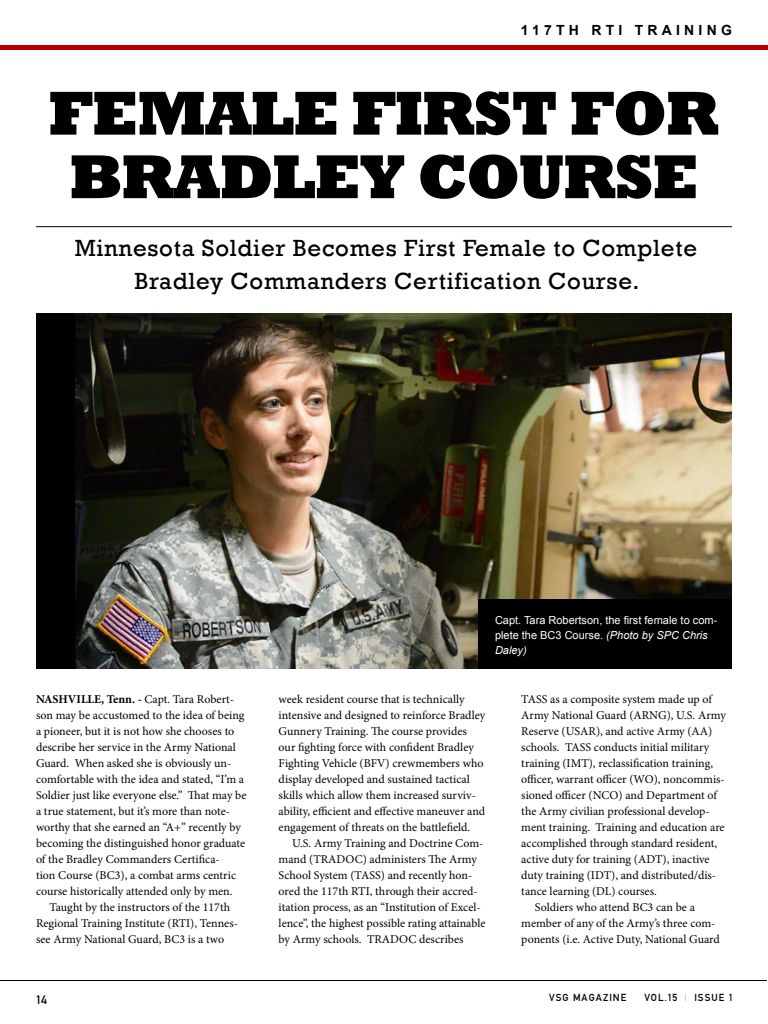
<style>
.page{position:relative;width:768px;height:1024px;background:#fff}
.page>*{position:absolute;margin:0;border:0;box-sizing:border-box;transform-origin:0 0}
.t1{font:800 63px/63.5px "Rockwell";letter-spacing:-.03em;color:#000;text-align:center}
.t2{font:24px/33px "Rockwell";letter-spacing:.03em;color:#000;text-align:center}
.t3{font:700 14px "Arial";letter-spacing:.3em;color:#000}
.t4{font:12px/16px "Minion Pro";color:#000}
.t5{font:12px "Alte DIN1451 Mittelschrift";color:#000}
.t6{font:11px/15px "Arial";color:#fff}
.t7{font:10px "Alte DIN1451 Mittelschrift";letter-spacing:.1em;color:#000}
.s1{font-weight:700}
.s2{font-style:italic}
.s3{color:#bfbcab}
</style>
<div class="page">
<hr style="left:0;top:980px;width:768px;height:1px;background:#000">
<img style="left:36px;top:313px;width:696px;height:356px">
<div style="left:478px;top:599px;width:254px;height:70px;background:#000"></div>
<hr style="left:36px;top:226px;width:696px;height:1px;background:#000">
<div style="left:0;top:45px;width:768px;height:5px;background:#b60000"></div>
<p class="t3" style="left:521px;top:21px;width:213px">117TH RTI TRAINING</p>
<h1 class="t1" style="left:49px;top:83px;width:672px">FEMALE FIRST FOR<br>BRADLEY COURSE</h1>
<h2 class="t2" style="left:75px;top:232px;width:624px">Minnesota Soldier Becomes First Female to Complete<br>Bradley Commanders Certification Course.</h2>
<p class="t4" style="left:36px;top:691px;width:212px"><span class="s1">NASHVILLE, Tenn. -</span> Capt. Tara Robert&shy;son may be accustomed to the idea of being a pioneer, but it is not how she chooses to describe her service in the Army National Guard. When asked she is obviously un&shy;comfortable with the idea and stated, “I’m a Soldier just like everyone else.” That may be a true statement, but it’s more than note&shy;worthy that she earned an “A+” recently by becoming the distinguished honor graduate of the Bradley Commanders Certifica-<br>tion Course (BC3), a combat arms centric course historically attended only by men.</p>
<p class="t4" style="left:36px;top:899px;width:204px;text-indent:14px">Taught by the instructors of the 117th<br>Regional Training Institute (RTI), Tennes&shy;see Army National Guard, BC3 is a two</p>
<p class="t5" style="left:36px;top:993px;width:13px">14</p>
<p class="t6" style="left:495px;top:613px;width:224px">Capt. Tara Robertson, the first female to com&shy;plete the BC3 Course. <span class="s2">(Photo by SPC Chris<br>Daley)</span></p>
<p class="t4" style="left:279px;top:691px;width:208px">week resident course that is technically intensive and designed to reinforce Bradley Gunnery Training. The course provides our fighting force with confident Bradley Fighting Vehicle (BFV) crewmembers who display developed and sustained tactical skills which allow them increased surviv&shy;ability, efficient and effective maneuver and engagement of threats on the battlefield.</p>
<p class="t4" style="left:279px;top:835px;width:208px;text-indent:14px">U.S. Army Training and Doctrine Com&shy;mand (TRADOC) administers The Army School System (TASS) and recently hon&shy;ored the 117th RTI, through their accred&shy;itation process, as an “Institution of Excel&shy;lence”, the highest possible rating attainable by Army schools. TRADOC describes</p>
<p class="t4" style="left:521px;top:691px;width:192px">TASS as a composite system made up of</p>
<p class="t4" style="left:521px;top:707px;width:206px">Army National Guard (ARNG), U.S. Army</p>
<p class="t4" style="left:521px;top:723px;width:193px">Reserve (USAR), and active Army (AA)</p>
<p class="t4" style="left:521px;top:739px;width:190px">schools. TASS conducts initial military</p>
<p class="t4" style="left:521px;top:755px;width:193px">training (IMT), reclassification training,</p>
<p class="t4" style="left:521px;top:771px;width:205px">officer, warrant officer (WO), noncommis-</p>
<p class="t4" style="left:521px;top:787px;width:197px">sioned officer (NCO) and Department of</p>
<p class="t4" style="left:521px;top:803px;width:190px">the Army civilian professional develop-</p>
<p class="t4" style="left:521px;top:819px;width:205px">ment training. Training and education are</p>
<p class="t4" style="left:521px;top:835px;width:197px">accomplished through standard resident,</p>
<p class="t4" style="left:521px;top:851px;width:190px">active duty for training (ADT), inactive</p>
<p class="t4" style="left:521px;top:867px;width:196px">duty training (IDT), and distributed/dis-</p>
<p class="t4" style="left:521px;top:883px;width:137px">tance learning (DL) courses.</p>
<p class="t4" style="left:535px;top:899px;width:162px">Soldiers who attend BC3 can be a</p>
<p class="t4" style="left:521px;top:915px;width:196px">member of any of the Army’s three com-</p>
<p class="t4" style="left:521px;top:931px;width:200px">ponents (i.e. Active Duty, National Guard</p>
<p class="t7" style="left:549px;top:992px;width:79px">VSG MAGAZINE</p>
<p class="t7" style="left:644px;top:992px;width:89px">VOL.15 <span class="s3">|</span> ISSUE 1</p>
</div>
